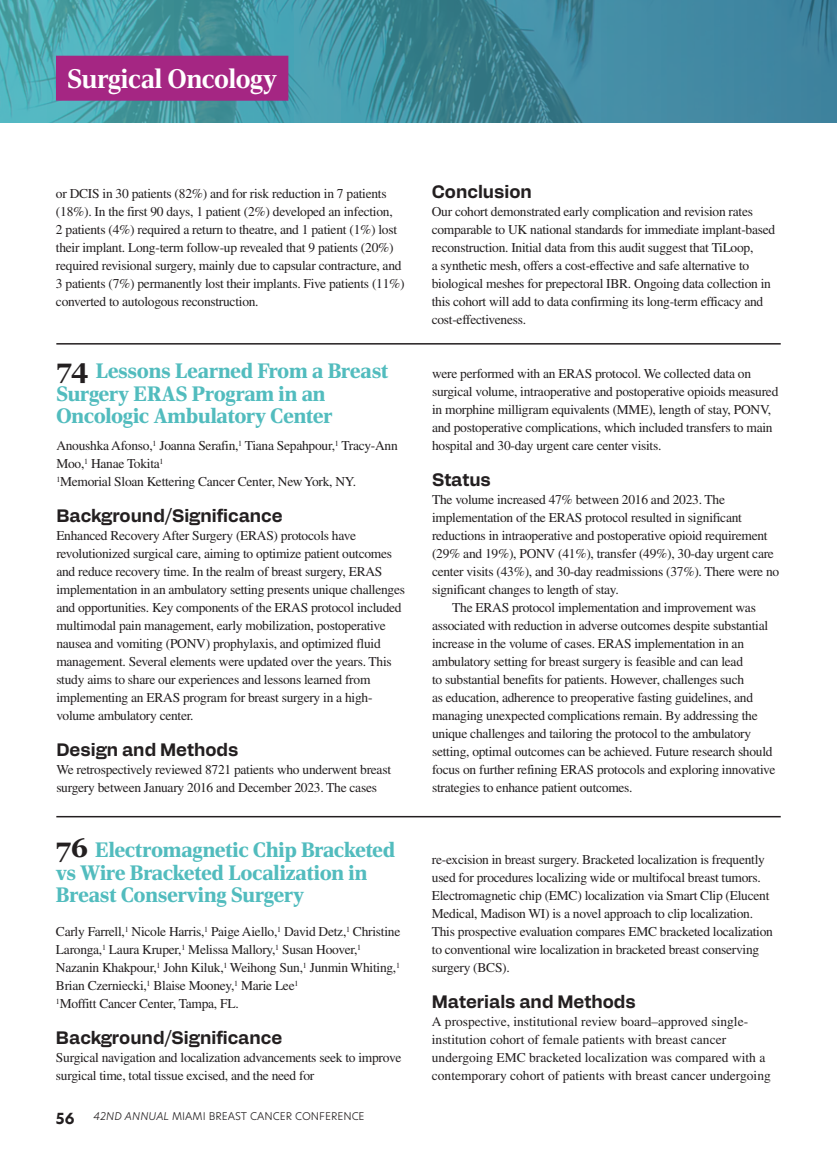
<style>
.page{position:relative;width:837px;height:1161px;background:#fff}
.page>*{position:absolute;margin:0;border:0;box-sizing:border-box;transform-origin:0 0}
.t1{font:700 27px "Rocky";color:#fff}
.t2{font:900 21px/22.5px "Rocky";color:#52bcbe}
.Subhead{font:700 18px "Alfabet";color:#231f20}
.t3{font:700 15px "New Hero";color:#231f20}
.Text_No_Indent{font:13.5px/18px "Times LT Std";letter-spacing:-.02em;color:#231f20}
.Text_Indent{font:13.5px/18px "Times LT Std";letter-spacing:-.02em;color:#231f20}
.Author{font:13.5px/18px "Times LT Std";letter-spacing:-.02em;color:#231f20}
.Text_No_Indent-2{font:13.5px/18px "Times LT Std";color:#231f20}
.t4{font:300 10.5px "New Hero";color:#231f20}
.s1{font-family:"Georgia";font-weight:700;font-size:27px;color:#231f20}
.s2{font-style:italic}
</style>
<div class="page">
<svg style="left:0;top:0;width:837px;height:123px;background:#428fa1"></svg>
<div style="left:56px;top:56px;width:232px;height:45px;background:#a52683"></div>
<hr style="left:56px;top:343px;width:725px;height:2px;background:#231f20">
<hr style="left:56px;top:816px;width:725px;height:1px;background:#231f20">
<h1 class="t1" style="left:67px;top:63px;width:211px">Surgical Oncology</h1>
<p class="Text_No_Indent" style="left:56px;top:184px;width:350px">or DCIS in 30 patients (82%) and for risk reduction in 7 patients (18%). In the first 90 days, 1 patient (2%) developed an infection,<br>2 patients (4%) required a return to theatre, and 1 patient (1%) lost their implant. Long-term follow-up revealed that 9 patients (20%) required revisional surgery, mainly due to capsular contracture, and 3 patients (7%) permanently lost their implants. Five patients (11%) converted to autologous reconstruction.</p>
<p class="Subhead" style="left:432px;top:178px;width:102px">Conclusion</p>
<p class="Text_No_Indent" style="left:432px;top:202px;width:345px">Our cohort demonstrated early complication and revision rates comparable to UK national standards for immediate implant-based reconstruction. Initial data from this audit suggest that TiLoop,<br>a synthetic mesh, offers a cost-effective and safe alternative to biological meshes for prepectoral IBR. Ongoing data collection in this cohort will add to data confirming its long-term efficacy and cost-effectiveness.</p>
<p class="t2" style="left:56px;top:360px;width:334px"><span class="s1">74</span> Lessons Learned From a Breast<br>Surgery ERAS Program in an<br>Oncologic Ambulatory Center</p>
<p class="Author" style="left:56px;top:436px;width:343px">Anoushka Afonso,<sup>1</sup> Joanna Serafin,<sup>1</sup> Tiana Sepahpour,<sup>1</sup> Tracy-Ann<br>Moo,<sup>1</sup> Hanae Tokita<sup>1</sup></p>
<p class="Author" style="left:56px;top:472px;width:301px"><sup>1</sup>Memorial Sloan Kettering Cancer Center, New York, NY.</p>
<p class="Subhead" style="left:56px;top:502px;width:228px">Background/Significance</p>
<p class="Text_No_Indent" style="left:56px;top:526px;width:350px">Enhanced Recovery After Surgery (ERAS) protocols have revolutionized surgical care, aiming to optimize patient outcomes and reduce recovery time. In the realm of breast surgery, ERAS implementation in an ambulatory setting presents unique challenges and opportunities. Key components of the ERAS protocol included multimodal pain management, early mobilization, postoperative nausea and vomiting (PONV) prophylaxis, and optimized fluid management. Several elements were updated over the years. This study aims to share our experiences and lessons learned from implementing an ERAS program for breast surgery in a high&shy;volume ambulatory center.</p>
<p class="Subhead" style="left:56px;top:736px;width:184px">Design and Methods</p>
<p class="Text_No_Indent" style="left:56px;top:760px;width:336px">We retrospectively reviewed 8721 patients who underwent breast surgery between January 2016 and December 2023. The cases</p>
<p class="t2" style="left:56px;top:839px;width:341px"><span class="s1">76</span> Electromagnetic Chip Bracketed vs Wire Bracketed Localization in<br>Breast Conserving Surgery</p>
<p class="Author" style="left:56px;top:922px;width:346px">Carly Farrell,<sup>1</sup> Nicole Harris,<sup>1</sup> Paige Aiello,<sup>1</sup> David Detz,<sup>1</sup> Christine Laronga,<sup>1</sup> Laura Kruper,<sup>1</sup> Melissa Mallory,<sup>1</sup> Susan Hoover,<sup>1<br></sup>Nazanin Khakpour,<sup>1</sup> John Kiluk,<sup>1</sup> Weihong Sun,<sup>1</sup> Junmin Whiting,<sup>1<br></sup>Brian Czerniecki,<sup>1</sup> Blaise Mooney,<sup>1</sup> Marie Lee<sup>1</sup></p>
<p class="Author" style="left:56px;top:994px;width:184px"><sup>1</sup>Moffitt Cancer Center, Tampa, FL.</p>
<p class="Subhead" style="left:56px;top:1024px;width:228px">Background/Significance</p>
<p class="Text_No_Indent" style="left:56px;top:1048px;width:347px">Surgical navigation and localization advancements seek to improve surgical time, total tissue excised, and the need for</p>
<p class="t3" style="left:56px;top:1108px;width:20px">56</p>
<p class="t4" style="left:93px;top:1109px;width:273px"><span class="s2">42ND ANNUAL</span> MIAMI BREAST CANCER CONFERENCE</p>
<p class="Text_No_Indent" style="left:432px;top:364px;width:348px">were performed with an ERAS protocol. We collected data on surgical volume, intraoperative and postoperative opioids measured in morphine milligram equivalents (MME), length of stay, PONV, and postoperative complications, which included transfers to main hospital and 30-day urgent care center visits.</p>
<p class="Subhead" style="left:432px;top:466px;width:60px">Status</p>
<p class="Text_No_Indent" style="left:432px;top:490px;width:349px">The volume increased 47% between 2016 and 2023. The implementation of the ERAS protocol resulted in significant reductions in intraoperative and postoperative opioid requirement (29% and 19%), PONV (41%), transfer (49%), 30-day urgent care center visits (43%), and 30-day readmissions (37%). There were no significant changes to length of stay.</p>
<p class="Text_Indent" style="left:432px;top:598px;width:345px;text-indent:20px">The ERAS protocol implementation and improvement was associated with reduction in adverse outcomes despite substantial increase in the volume of cases. ERAS implementation in an ambulatory setting for breast surgery is feasible and can lead<br>to substantial benefits for patients. However, challenges such<br>as education, adherence to preoperative fasting guidelines, and managing unexpected complications remain. By addressing the unique challenges and tailoring the protocol to the ambulatory setting, optimal outcomes can be achieved. Future research should focus on further refining ERAS protocols and exploring innovative strategies to enhance patient outcomes.</p>
<p class="Text_No_Indent" style="left:432px;top:850px;width:343px">re-excision in breast surgery. Bracketed localization is frequently used for procedures localizing wide or multifocal breast tumors.<br>Electromagnetic chip (EMC) localization via Smart Clip (Elucent Medical, Madison WI) is a novel approach to clip localization.<br>This prospective evaluation compares EMC bracketed localization to conventional wire localization in bracketed breast conserving surgery (BCS).</p>
<p class="Subhead" style="left:432px;top:988px;width:205px">Materials and Methods</p>
<p class="Text_No_Indent-2" style="left:432px;top:1012px;width:341px">A prospective, institutional review board–approved single&shy;institution cohort of female patients with breast cancer undergoing EMC bracketed localization was compared with a contemporary cohort of patients with breast cancer undergoing</p>
</div>
